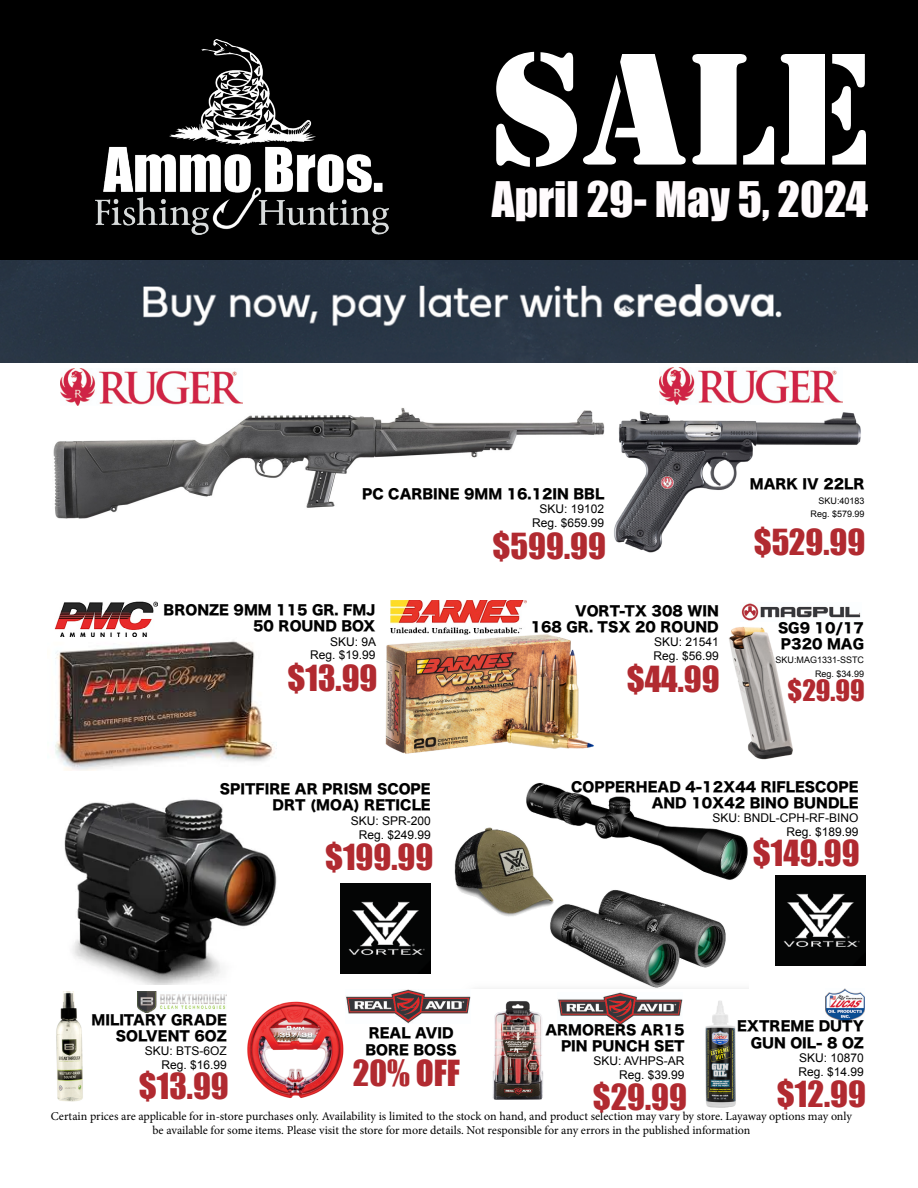
<style>
.page{position:relative;width:918px;height:1188px;background:#fff}
.page>*{position:absolute;margin:0;border:0;box-sizing:border-box;transform-origin:0 0}
.t1{font:165.9px "Stencil";color:#fff}
.t2{font:45px "Impact";color:#fffbfd}
.t3{font:33px "Impact";color:#b12a30}
.t4{font:27px "Impact";color:#b12a30}
.t5{font:13.5px/16.2px "Hira Kaku Std W8";color:#000;text-align:right}
.t6{font:12px/14.4px "Minion Pro";letter-spacing:-.005em;color:#000;text-align:center}
.t7{font:12px/13.8px "Arial";color:#000;text-align:right}
.t8{font:9px/13.8px "Arial";color:#000;text-align:right}
</style>
<div class="page">
<img style="left:137px;top:991px;width:89px;height:21px">
<img style="left:0;top:0;width:918px;height:363px">
<img style="left:95px;top:40px;width:293px;height:195px">
<img style="left:56px;top:992px;width:27px;height:110px">
<img style="left:247px;top:1001px;width:97px;height:97px">
<img style="left:346px;top:990px;width:125px;height:33px">
<img style="left:492px;top:1001px;width:51px;height:99px">
<img style="left:558px;top:993px;width:125px;height:33px">
<img style="left:705px;top:1000px;width:31px;height:108px">
<img style="left:826px;top:988px;width:38px;height:33px">
<img style="left:454px;top:783px;width:294px;height:205px">
<img style="left:775px;top:875px;width:90px;height:90px">
<img style="left:64px;top:799px;width:213px;height:186px">
<img style="left:340px;top:883px;width:90px;height:90px">
<img style="left:54px;top:602px;width:104px;height:34px">
<img style="left:55px;top:640px;width:222px;height:130px">
<img style="left:385px;top:634px;width:209px;height:120px">
<img style="left:390px;top:600px;width:136px;height:34px">
<img style="left:729px;top:626px;width:64px;height:134px">
<img style="left:741px;top:603px;width:120px;height:18px">
<img style="left:53px;top:407px;width:552px;height:112px">
<img style="left:61px;top:368px;width:182px;height:38px">
<img style="left:614px;top:411px;width:247px;height:142px">
<img style="left:660px;top:367px;width:182px;height:38px">
<h1 class="t1" style="left:490px;top:14px;width:383px">SALE</h1>
<h2 class="t2" style="left:492px;top:164px;width:378px">April 29- May 5, 2024</h2>
<p class="t5" style="left:362px;top:486px;width:244px">PC CARBINE 9MM 16.12IN BBL</p>
<p class="t7" style="left:532px;top:502px;width:74px">SKU: 19102<br>Reg. $659.99</p>
<h3 class="t3" style="left:493px;top:520px;width:115px">$599.99</h3>
<p class="t5" style="left:164px;top:602px;width:213px">BRONZE 9MM 115 GR. FMJ<br>50 ROUND BOX</p>
<p class="t7" style="left:310px;top:635px;width:68px">SKU: 9A<br>Reg. $19.99</p>
<h3 class="t3" style="left:288px;top:652px;width:91px">$13.99</h3>
<p class="t5" style="left:531px;top:603px;width:190px">VORT-TX 308 WIN<br>168 GR. TSX 20 ROUND</p>
<p class="t7" style="left:653px;top:635px;width:67px;text-align:left">SKU: 21541<br>Reg. $56.99</p>
<h3 class="t3" style="left:627px;top:654px;width:94px">$44.99</h3>
<p class="t5" style="left:750px;top:476px;width:116px">MARK IV 22LR</p>
<p class="t8" style="left:811px;top:494px;width:56px">SKU:40183<br>Reg. $579.99</p>
<h3 class="t3" style="left:754px;top:517px;width:113px">$529.99</h3>
<p class="t5" style="left:778px;top:620px;width:88px;text-align:left">SG9 10/17<br>P320 MAG</p>
<p class="t8" style="left:776px;top:654px;width:90px">SKU:MAG1331-SSTC<br>Reg. $34.99</p>
<h3 class="t4" style="left:788px;top:670px;width:79px">$29.99</h3>
<p class="t5" style="left:220px;top:781px;width:212px">SPITFIRE AR PRISM SCOPE<br>DRT (MOA) RETICLE</p>
<p class="t7" style="left:351px;top:814px;width:82px">SKU: SPR-200<br>Reg. $249.99</p>
<h3 class="t3" style="left:325px;top:832px;width:110px">$199.99</h3>
<p class="t5" style="left:571px;top:779px;width:289px">COPPERHEAD 4-12X44 RIFLESCOPE<br>AND 10X42 BINO BUNDLE</p>
<p class="t7" style="left:713px;top:811px;width:148px">SKU: BNDL-CPH-RF-BINO<br>Reg. $189.99</p>
<h3 class="t3" style="left:753px;top:827px;width:108px">$149.99</h3>
<p class="t5" style="left:92px;top:1012px;width:137px">MILITARY GRADE<br>SOLVENT 6OZ</p>
<p class="t7" style="left:145px;top:1044px;width:84px">SKU: BTS-6OZ<br>Reg. $16.99</p>
<h3 class="t3" style="left:139px;top:1061px;width:91px">$13.99</h3>
<p class="t5" style="left:737px;top:1019px;width:128px">EXTREME DUTY<br>GUN OIL- 8 OZ</p>
<p class="t7" style="left:799px;top:1051px;width:67px;text-align:left">SKU: 10870<br>Reg. $14.99</p>
<h3 class="t3" style="left:777px;top:1069px;width:91px">$12.99</h3>
<p class="t5" style="left:545px;top:1022px;width:141px">ARMORERS AR15<br>PIN PUNCH SET</p>
<p class="t7" style="left:594px;top:1054px;width:93px">SKU: AVHPS-AR<br>Reg. $39.99</p>
<h3 class="t3" style="left:593px;top:1071px;width:96px">$29.99</h3>
<p class="t5" style="left:365px;top:1026px;width:93px;text-align:left">REAL AVID<br>BORE BOSS</p>
<h3 class="t3" style="left:353px;top:1048px;width:109px">20% OFF</h3>
<p class="t6" style="left:51px;top:1109px;width:803px">Certain prices are applicable for in-store purchases only. Availability is limited to the stock on hand, and product selection may vary by store. Layaway options may only be available for some items. Please visit the store for more details. Not responsible for any errors in the published information</p>
</div>
